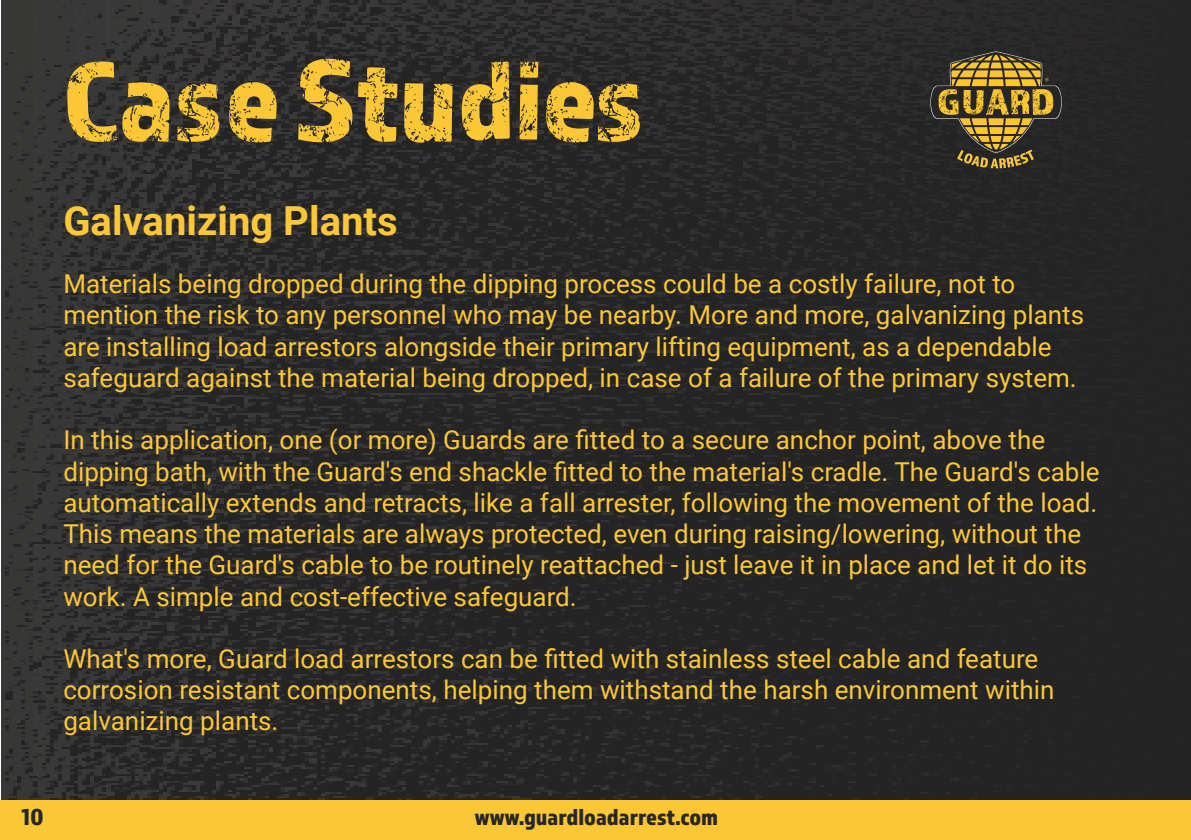
<style>
.page{position:relative;width:1191px;height:840px;background:#fff}
.page>*{position:absolute;margin:0;border:0;box-sizing:border-box;transform-origin:0 0}
.t1{font:120px "Almaq Rough";color:#fcc737}
.t2{font:700 40px "Roboto";color:#fcc737}
.t3{font:26px/31.2px "Roboto";color:#fcc737}
.t4{font:24px "Almaq Refined";color:#262726}
</style>
<div class="page">
<img style="left:1px;top:0;width:1190px;height:800px">
<div style="left:0;top:800px;width:1191px;height:39px;background:#fcc737"></div>
<svg style="left:930px;top:51px;width:132px;height:117px;background:#67572c"></svg>
<h1 class="t1" style="left:63px;top:28px;width:585px">Case Studies</h1>
<h2 class="t2" style="left:63px;top:193px;width:336px">Galvanizing Plants</h2>
<p class="t3" style="left:63px;top:267px;width:1022px">Materials being dropped during the dipping process could be a costly failure, not to mention the risk to any personnel who may be nearby. More and more, galvanizing plants are installing load arrestors alongside their primary lifting equipment, as a dependable safeguard against the material being dropped, in case of a failure of the primary system.</p>
<p class="t3" style="left:63px;top:423px;width:1037px">In this application, one (or more) Guards are fitted to a secure anchor point, above the dipping bath, with the Guard's end shackle fitted to the material's cradle. The Guard's cable automatically extends and retracts, like a fall arrester, following the movement of the load.<br>This means the materials are always protected, even during raising/lowering, without the need for the Guard's cable to be routinely reattached - just leave it in place and let it do its work. A simple and cost-effective safeguard.</p>
<p class="t3" style="left:63px;top:641px;width:992px">What's more, Guard load arrestors can be fitted with stainless steel cable and feature corrosion resistant components, helping them withstand the harsh environment within galvanizing plants.</p>
<p class="t4" style="left:22px;top:801px;width:23px">10</p>
<p class="t4" style="left:475px;top:801px;width:245px">www.guardloadarrest.com</p>
</div>
